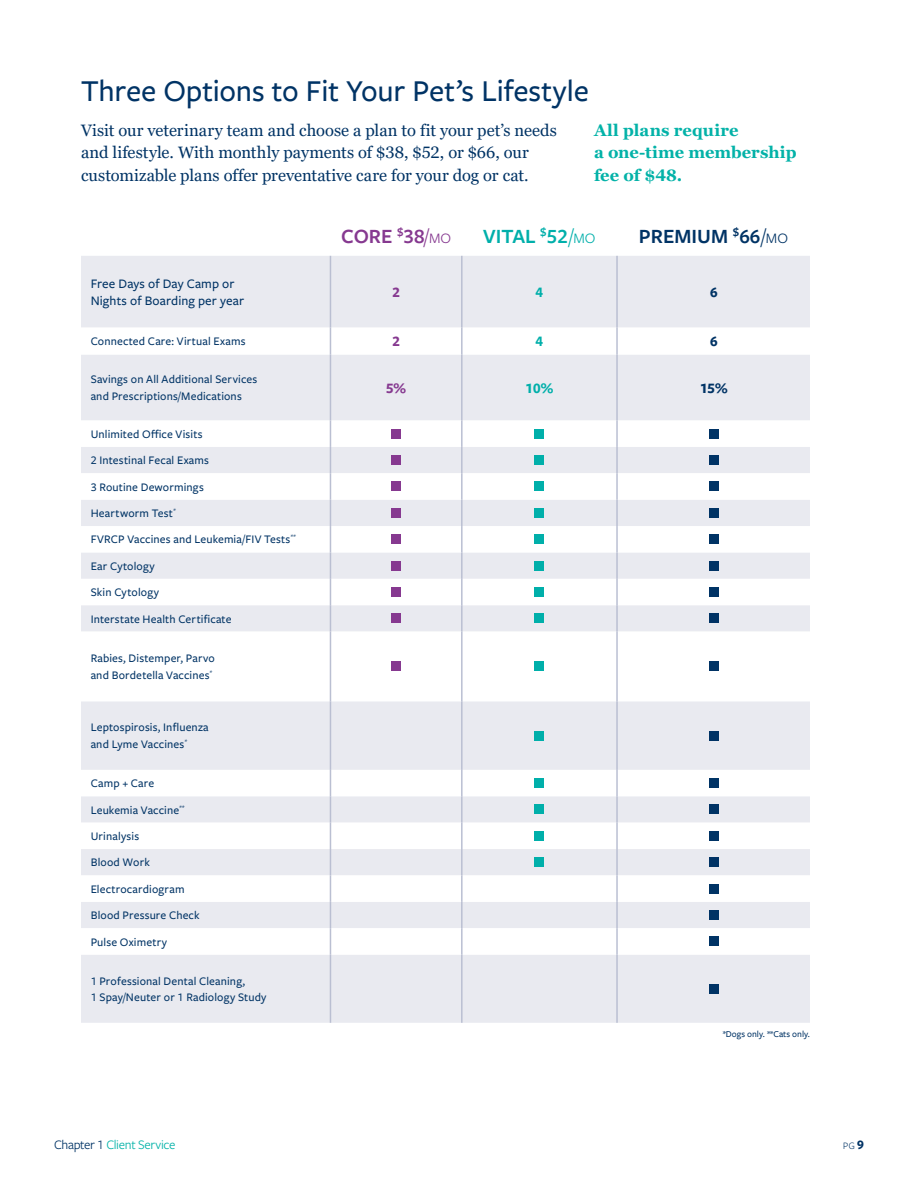
<style>
.page{position:relative;width:918px;height:1188px;background:#fff}
.page>*{position:absolute;margin:0;border:0;box-sizing:border-box;transform-origin:0 0}
.t1{font:500 31.5px "Freight Sans Pro";letter-spacing:-.005em;color:#003365}
.t2{font:600 21px "Freight Sans Pro";color:#003365}
.t3{font:600 21px "Freight Sans Pro";color:#00afaa}
.t4{font:600 21px "Freight Sans Pro";color:#863990}
.t5{font:16.5px/22.5px "Georgia Pro";color:#003365}
.t6{font:700 16.5px/22.5px "Georgia Pro";letter-spacing:.005em;color:#03b2a8}
.t7{font:700 15px "Freight Sans Pro";color:#00afaa}
.t8{font:700 15px "Freight Sans Pro";color:#003365}
.t9{font:700 15px "Freight Sans Pro";color:#863990}
.t10{font:500 13.5px/16.5px "Freight Sans Pro";letter-spacing:.01em;color:#003365}
.t11{font:13.5px "Freight Sans Pro";letter-spacing:-.025em;color:#03b2a8}
.t12{font:300 13.5px "Freight Sans Pro";color:#003365}
.t13{font:13.5px "Freight Sans Pro";color:#003365}
.t14{font:500 12px/26.4px "Freight Sans Pro";letter-spacing:.015em;color:#003365}
.t15{font:500 9.3px "Freight Sans Pro";color:#003365}
.s1{font-weight:400}
.s2{font-weight:400;font-size:15px}
.s3{color:#003365}
.s4{font-weight:700}
</style>
<div class="page">
<div style="left:81px;top:256px;width:729px;height:767px;background:#e9eaf0"></div>
<svg style="left:81px;top:328px;width:729px;height:627px;fill:#efeff4"></svg>
<hr style="left:330px;top:256px;width:1px;height:72px;background:#babfd2">
<hr style="left:461px;top:256px;width:2px;height:72px;background:#babfd2">
<hr style="left:616px;top:256px;width:2px;height:72px;background:#babfd2">
<svg style="left:330px;top:328px;width:1px;height:27px"></svg>
<hr style="left:461px;top:328px;width:2px;height:27px;background:#babfd2">
<hr style="left:616px;top:328px;width:2px;height:27px;background:#babfd2">
<hr style="left:330px;top:355px;width:1px;height:66px;background:#babfd2">
<hr style="left:461px;top:355px;width:2px;height:66px;background:#babfd2">
<hr style="left:616px;top:355px;width:2px;height:66px;background:#babfd2">
<hr style="left:461px;top:421px;width:2px;height:26px;background:#babfd2">
<hr style="left:616px;top:421px;width:2px;height:26px;background:#babfd2">
<hr style="left:461px;top:447px;width:2px;height:26px;background:#babfd2">
<hr style="left:616px;top:447px;width:2px;height:26px;background:#babfd2">
<hr style="left:461px;top:473px;width:2px;height:27px;background:#babfd2">
<hr style="left:616px;top:473px;width:2px;height:27px;background:#babfd2">
<hr style="left:461px;top:500px;width:2px;height:26px;background:#babfd2">
<hr style="left:616px;top:500px;width:2px;height:26px;background:#babfd2">
<hr style="left:461px;top:526px;width:2px;height:26px;background:#babfd2">
<hr style="left:616px;top:526px;width:2px;height:26px;background:#babfd2">
<hr style="left:461px;top:552px;width:2px;height:27px;background:#babfd2">
<hr style="left:616px;top:552px;width:2px;height:27px;background:#babfd2">
<hr style="left:461px;top:579px;width:2px;height:26px;background:#babfd2">
<hr style="left:616px;top:579px;width:2px;height:26px;background:#babfd2">
<svg style="left:330px;top:421px;width:1px;height:211px"></svg>
<hr style="left:461px;top:605px;width:2px;height:27px;background:#babfd2">
<hr style="left:616px;top:605px;width:2px;height:27px;background:#babfd2">
<hr style="left:330px;top:632px;width:1px;height:69px;background:#babfd2">
<hr style="left:461px;top:632px;width:2px;height:69px;background:#babfd2">
<hr style="left:616px;top:632px;width:2px;height:69px;background:#babfd2">
<hr style="left:330px;top:701px;width:1px;height:69px;background:#babfd2">
<hr style="left:461px;top:701px;width:2px;height:69px;background:#babfd2">
<hr style="left:616px;top:701px;width:2px;height:69px;background:#babfd2">
<hr style="left:461px;top:770px;width:2px;height:26px;background:#babfd2">
<hr style="left:616px;top:770px;width:2px;height:26px;background:#babfd2">
<hr style="left:461px;top:796px;width:2px;height:27px;background:#babfd2">
<hr style="left:616px;top:796px;width:2px;height:27px;background:#babfd2">
<hr style="left:461px;top:823px;width:2px;height:26px;background:#babfd2">
<hr style="left:616px;top:823px;width:2px;height:26px;background:#babfd2">
<hr style="left:461px;top:849px;width:2px;height:26px;background:#babfd2">
<hr style="left:616px;top:849px;width:2px;height:26px;background:#babfd2">
<hr style="left:461px;top:875px;width:2px;height:27px;background:#babfd2">
<hr style="left:616px;top:875px;width:2px;height:27px;background:#babfd2">
<hr style="left:461px;top:902px;width:2px;height:26px;background:#babfd2">
<hr style="left:616px;top:902px;width:2px;height:26px;background:#babfd2">
<svg style="left:330px;top:770px;width:1px;height:185px"></svg>
<hr style="left:461px;top:928px;width:2px;height:27px;background:#babfd2">
<hr style="left:616px;top:928px;width:2px;height:27px;background:#babfd2">
<hr style="left:330px;top:955px;width:1px;height:68px;background:#babfd2">
<hr style="left:461px;top:955px;width:2px;height:68px;background:#babfd2">
<hr style="left:616px;top:955px;width:2px;height:68px;background:#babfd2">
<div style="left:391px;top:429px;width:10px;height:9px;background:#863990"></div>
<div style="left:535px;top:429px;width:9px;height:9px;background:#00afaa"></div>
<div style="left:709px;top:429px;width:10px;height:9px;background:#003365"></div>
<div style="left:391px;top:455px;width:10px;height:10px;background:#863990"></div>
<div style="left:535px;top:455px;width:9px;height:10px;background:#00afaa"></div>
<div style="left:709px;top:455px;width:10px;height:10px;background:#003365"></div>
<div style="left:391px;top:482px;width:10px;height:9px;background:#863990"></div>
<div style="left:535px;top:482px;width:9px;height:9px;background:#00afaa"></div>
<div style="left:709px;top:482px;width:10px;height:9px;background:#003365"></div>
<div style="left:391px;top:508px;width:10px;height:10px;background:#863990"></div>
<div style="left:535px;top:508px;width:9px;height:10px;background:#00afaa"></div>
<div style="left:709px;top:508px;width:10px;height:10px;background:#003365"></div>
<div style="left:391px;top:534px;width:10px;height:10px;background:#863990"></div>
<div style="left:535px;top:534px;width:9px;height:10px;background:#00afaa"></div>
<div style="left:709px;top:534px;width:10px;height:10px;background:#003365"></div>
<div style="left:391px;top:561px;width:10px;height:9px;background:#863990"></div>
<div style="left:535px;top:561px;width:9px;height:9px;background:#00afaa"></div>
<div style="left:709px;top:561px;width:10px;height:9px;background:#003365"></div>
<div style="left:391px;top:587px;width:10px;height:10px;background:#863990"></div>
<div style="left:535px;top:587px;width:9px;height:10px;background:#00afaa"></div>
<div style="left:709px;top:587px;width:10px;height:10px;background:#003365"></div>
<div style="left:391px;top:614px;width:10px;height:9px;background:#863990"></div>
<div style="left:535px;top:614px;width:9px;height:9px;background:#00afaa"></div>
<div style="left:709px;top:614px;width:10px;height:9px;background:#003365"></div>
<div style="left:391px;top:662px;width:10px;height:9px;background:#863990"></div>
<div style="left:535px;top:662px;width:9px;height:9px;background:#00afaa"></div>
<div style="left:709px;top:662px;width:10px;height:9px;background:#003365"></div>
<div style="left:535px;top:731px;width:9px;height:9px;background:#00afaa"></div>
<div style="left:709px;top:731px;width:10px;height:9px;background:#003365"></div>
<div style="left:535px;top:778px;width:9px;height:10px;background:#00afaa"></div>
<div style="left:709px;top:778px;width:10px;height:10px;background:#003365"></div>
<div style="left:535px;top:805px;width:9px;height:9px;background:#00afaa"></div>
<div style="left:709px;top:805px;width:10px;height:9px;background:#003365"></div>
<div style="left:535px;top:831px;width:9px;height:10px;background:#00afaa"></div>
<div style="left:709px;top:831px;width:10px;height:10px;background:#003365"></div>
<div style="left:535px;top:857px;width:9px;height:10px;background:#00afaa"></div>
<div style="left:709px;top:857px;width:10px;height:10px;background:#003365"></div>
<div style="left:709px;top:884px;width:10px;height:9px;background:#003365"></div>
<div style="left:709px;top:910px;width:10px;height:10px;background:#003365"></div>
<div style="left:709px;top:937px;width:10px;height:9px;background:#003365"></div>
<div style="left:709px;top:984px;width:10px;height:9px;background:#003365"></div>
<h1 class="t1" style="left:81px;top:69px;width:509px">Three Options to Fit Your Pet’s Lifestyle</h1>
<h3 class="t5" style="left:81px;top:119px;width:478px">Visit our veterinary team and choose a plan to fit your pet’s needs and lifestyle. With monthly payments of $38, $52, or $66, our customizable plans offer preventative care for your dog or cat.</h3>
<h3 class="t6" style="left:594px;top:119px;width:204px">All plans require<br>a one-time membership fee of $48.</h3>
<h2 class="t4" style="left:341px;top:222px;width:111px">CORE <sup>$</sup>38<span class="s1">/</span><span class="s2">MO</span></h2>
<h2 class="t3" style="left:483px;top:222px;width:114px">VITAL <sup>$</sup>52<span class="s1">/</span><span class="s2">MO</span></h2>
<h2 class="t2" style="left:639px;top:222px;width:151px">PREMIUM <sup>$</sup>66<span class="s1">/</span><span class="s2">MO</span></h2>
<p class="t10" style="left:91px;top:275px;width:155px">Free Days of Day Camp or<br>Nights of Boarding per year</p>
<p class="t9" style="left:392px;top:282px;width:9px">2</p>
<p class="t7" style="left:536px;top:282px;width:9px">4</p>
<p class="t8" style="left:710px;top:282px;width:9px">6</p>
<p class="t14" style="left:91px;top:328px;width:156px">Connected Care: Virtual Exams</p>
<p class="t9" style="left:392px;top:331px;width:9px">2</p>
<p class="t7" style="left:536px;top:331px;width:9px">4</p>
<p class="t8" style="left:710px;top:331px;width:9px">6</p>
<p class="t14" style="left:91px;top:371px;width:168px;line-height:16.5px">Savings on All Additional Services and Prescriptions/Medications</p>
<p class="t9" style="left:386px;top:377px;width:22px">5%</p>
<p class="t7" style="left:526px;top:377px;width:29px">10%</p>
<p class="t8" style="left:700px;top:377px;width:29px">15%</p>
<p class="t14" style="left:91px;top:420px;width:207px">Unlimited Office Visits<br>2 Intestinal Fecal Exams<br>3 Routine Dewormings<br>Heartworm Test<sup>*<br></sup>FVRCP Vaccines and Leukemia/FIV Tests<sup>**<br></sup>Ear Cytology<br>Skin Cytology<br>Interstate Health Certificate</p>
<p class="t14" style="left:91px;top:650px;width:126px;line-height:16.5px">Rabies, Distemper, Parvo and Bordetella Vaccines<sup>*</sup></p>
<p class="t14" style="left:91px;top:719px;width:119px;line-height:16.5px">Leptospirosis, Influenza and Lyme Vaccines<sup>*</sup></p>
<p class="t14" style="left:91px;top:770px;width:110px">Camp + Care<br>Leukemia Vaccine<sup>**<br></sup>Urinalysis<br>Blood Work<br>Electrocardiogram<br>Blood Pressure Check<br>Pulse Oximetry</p>
<p class="t14" style="left:91px;top:972px;width:177px;line-height:16.5px">1 Professional Dental Cleaning,<br>1 Spay/Neuter or 1 Radiology Study</p>
<p class="t15" style="left:723px;top:1027px;width:89px">*Dogs only. **Cats only.</p>
<p class="t11" style="left:54px;top:1136px;width:123px"><span class="s3">Chapter 2</span> Client Service</p>
<p class="t12" style="left:843px;top:1136px;width:23px">pg<span class="s4">9</span></p>
<p class="t13" style="left:97px;top:1136px;width:8px">1</p>
</div>
